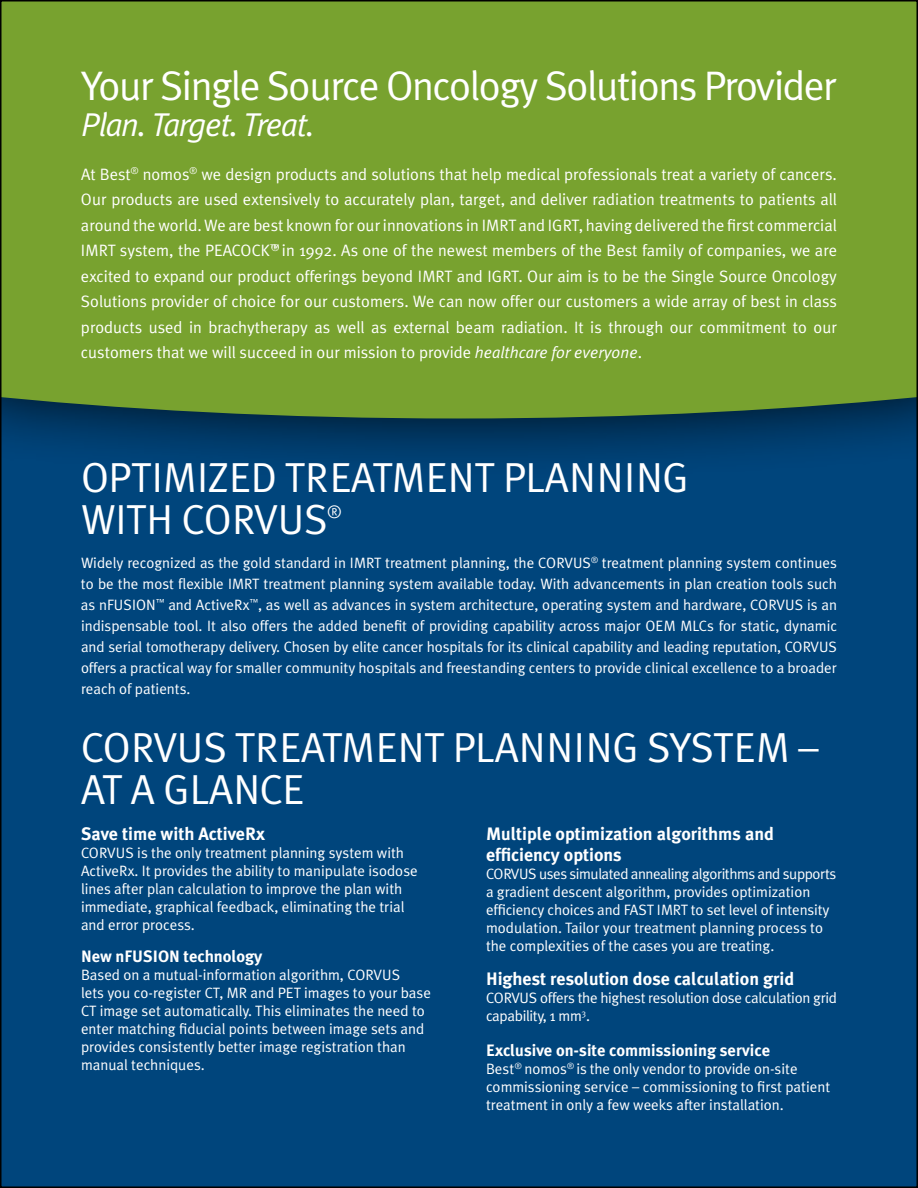
<style>
.page{position:relative;width:918px;height:1188px;background:#00457c}
.page>*{position:absolute;margin:0;border:0;box-sizing:border-box;transform-origin:0 0}
.t1{font:42px/42px "Meta Plus Normal";color:#fff}
.t2{font:41.25px "Meta Plus Normal";letter-spacing:-.035em;color:#fff}
.t3{font:italic 33px "Meta Plus Normal";letter-spacing:-.035em;color:#fff}
.t4{font:700 18px/21.6px "Meta Plus";color:#fff}
.t5{font:17.55px "Meta Plus Normal";color:#fff}
.t6{font:16.5px/25.5px "Meta Plus Normal";color:#fff;text-align:justify}
.t7{font:700 16.5px "Meta Plus";color:#fff}
.t8{font:15px/18px "Meta Plus Normal";color:#fff}
.t9{font:15px/18px "Meta Plus Normal";letter-spacing:-.02em;color:#fff}
.s1{font-style:italic}
</style>
<div class="page">
<div style="left:0;top:0;width:918px;height:497px;background:#000;opacity:.75"></div>
<div style="left:3px;top:3px;width:912px;height:415px;background:#78a22f"></div>
<h2 class="t2" style="left:81px;top:62px;width:758px">Your Single Source Oncology Solutions Provider</h2>
<h3 class="t3" style="left:81px;top:106px;width:235px">Plan. Target. Treat.</h3>
<p class="t6" style="left:81px;top:161px;width:758px">At Best<sup>®</sup> nomos<sup>®</sup> we design products and solutions that help medical professionals treat a variety of cancers.<br>Our products are used extensively to accurately plan, target, and deliver radiation treatments to patients all around the world. We are best known for our innovations in IMRT and IGRT, having delivered the first commercial IMRT system, the PEACOCK<sup>™®</sup> in 1992. As one of the newest members of the Best family of companies, we are excited to expand our product offerings beyond IMRT and IGRT. Our aim is to be the Single Source Oncology Solutions provider of choice for our customers. We can now offer our customers a wide array of best in class products used in brachytherapy as well as external beam radiation. It is through our commitment to our customers that we will succeed in our mission to provide <span class="s1">healthcare for everyone</span>.</p>
<h1 class="t1" style="left:81px;top:456px;width:609px">OPTIMIZED TREATMENT PLANNING<br>WITH CORVUS</h1>
<p class="t5" style="left:327px;top:502px;width:15px">®</p>
<p class="t8" style="left:81px;top:553px;width:758px;line-height:21px;text-align:justify">Widely recognized as the gold standard in IMRT treatment planning, the CORVUS<sup>®</sup> treatment planning system continues to be the most flexible IMRT treatment planning system available today. With advancements in plan creation tools such as nFUSION<sup>™</sup> and ActiveRx<sup>™</sup>, as well as advances in system architecture, operating system and hardware, CORVUS is an indispensable tool. It also offers the added benefit of providing capability across major OEM MLCs for static, dynamic and serial tomotherapy delivery. Chosen by elite cancer hospitals for its clinical capability and leading reputation, CORVUS offers a practical way for smaller community hospitals and freestanding centers to provide clinical excellence to a broader reach of patients.</p>
<h1 class="t1" style="left:81px;top:726px;width:739px">CORVUS TREATMENT PLANNING SYSTEM –<br>AT A GLANCE</h1>
<p class="t4" style="left:81px;top:823px;width:186px">Save time with ActiveRx</p>
<p class="t8" style="left:81px;top:843px;width:338px">CORVUS is the only treatment planning system with ActiveRx. It provides the ability to manipulate isodose lines after plan calculation to improve the plan with immediate, graphical feedback, eliminating the trial and error process.</p>
<p class="t7" style="left:81px;top:946px;width:183px">New nFUSION technology</p>
<p class="t8" style="left:81px;top:965px;width:351px">Based on a mutual-information algorithm, CORVUS<br>lets you co-register CT, MR and PET images to your base CT image set automatically. This eliminates the need to enter matching fiducial points between image sets and provides consistently better image registration than manual techniques.</p>
<p class="t4" style="left:486px;top:823px;width:290px">Multiple optimization algorithms and efficiency options</p>
<p class="t8" style="left:486px;top:865px;width:352px">CORVUS uses simulated annealing algorithms and supports a gradient descent algorithm, provides optimization efficiency choices and FAST IMRT to set level of intensity modulation. Tailor your treatment planning process to the complexities of the cases you are treating.</p>
<p class="t4" style="left:486px;top:968px;width:310px">Highest resolution dose calculation grid</p>
<p class="t9" style="left:486px;top:989px;width:352px">CORVUS offers the highest resolution dose calculation grid capability, 1 mm<sup>3</sup>.</p>
<p class="t7" style="left:486px;top:1040px;width:286px">Exclusive on-site commissioning service</p>
<p class="t8" style="left:486px;top:1059px;width:346px">Best<sup>®</sup> nomos<sup>®</sup> is the only vendor to provide on-site commissioning service – commissioning to first patient treatment in only a few weeks after installation.</p>
</div>
